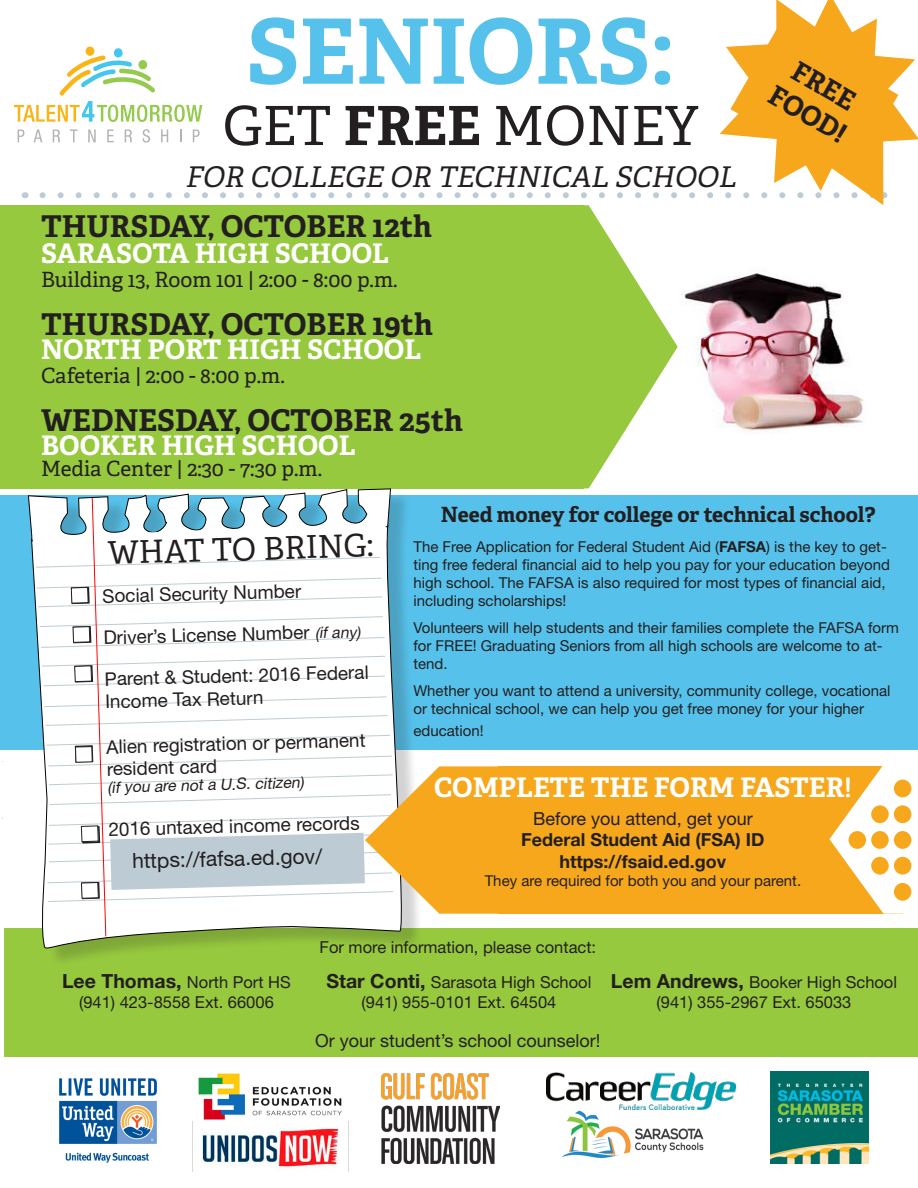
<style>
.page{position:relative;width:918px;height:1188px;background:#fff}
.page>*{position:absolute;margin:0;border:0;box-sizing:border-box;transform-origin:0 0}
.t1{font:700 90px "Adelle";color:#56c2eb}
.t2{font:54px "Adelle";color:#231f20}
.t3{font:31.5px "Adelle";color:#231f20}
.t4{font:700 30px "Adelle";color:#231f20}
.t5{font:italic 28.5px "Adelle";color:#231f20}
.t6{font:700 27px "Adelle";color:#fff}
.t7{font:700 27px/32.4px "Adelle";color:#231f20}
.t8{font:21px "Adelle";color:#231f20}
.t9{font:700 21px "Adelle";letter-spacing:-.005em;color:#231f20}
.t10{font:21px "Helvetica Neue LT Std";color:#231f20}
.t11{font:18.9px/23.1px "Helvetica Neue LT Std";color:#231f20}
.t12{font:18px "Helvetica Neue LT Std";color:#231f20}
.t13{font:700 18px "Helvetica Neue LT Std";color:#231f20}
.t14{font:16.5px "Helvetica Neue LT Std";color:#231f20}
.t15{font:italic 15.75px "Helvetica Neue LT Std";color:#231f20}
.t16{font:15px/18px "Helvetica Neue LT Std";color:#231f20}
.s1{font-weight:700}
.s2{font-weight:600}
.s3{font-weight:700;font-size:19.5px}
</style>
<div class="page">
<img style="left:681px;top:273px;width:182px;height:161px">
<div style="left:0;top:495px;width:918px;height:255px;background:#56c2eb"></div>
<div style="left:4px;top:928px;width:914px;height:129px;background:#96c93e"></div>
<svg style="left:583px;top:205px;width:95px;height:283px;fill:#96c93e"></svg>
<div style="left:0;top:205px;width:583px;height:283px;background:#96c93e"></div>
<div style="left:34px;top:491px;width:390px;height:476px;background:#231f20;opacity:.2"></div>
<svg style="left:34px;top:524px;width:375px;height:435px"></svg>
<svg style="left:392px;top:766px;width:106px;height:148px;background:#f3b039"></svg>
<div style="left:498px;top:766px;width:405px;height:148px;background:#f6a71c"></div>
<svg style="left:829px;top:766px;width:83px;height:148px"></svg>
<div style="left:849px;top:831px;width:17px;height:18px;background:#f6a71c;border-radius:50%"></div>
<div style="left:871px;top:831px;width:18px;height:18px;background:#f6a71c;border-radius:50%"></div>
<div style="left:894px;top:831px;width:17px;height:18px;background:#f6a71c;border-radius:50%"></div>
<div style="left:871px;top:805px;width:18px;height:18px;background:#f6a71c;border-radius:50%"></div>
<div style="left:871px;top:857px;width:18px;height:18px;background:#f6a71c;border-radius:50%"></div>
<div style="left:894px;top:857px;width:17px;height:18px;background:#f6a71c;border-radius:50%"></div>
<div style="left:894px;top:805px;width:17px;height:18px;background:#f6a71c;border-radius:50%"></div>
<div style="left:894px;top:883px;width:17px;height:18px;background:#f6a71c;border-radius:50%"></div>
<div style="left:894px;top:780px;width:17px;height:17px;background:#f6a71c;border-radius:50%"></div>
<svg style="left:14px;top:0;width:904px;height:205px"></svg>
<svg style="left:27px;top:488px;width:365px;height:449px"></svg>
<img style="left:562px;top:1111px;width:142px;height:47px">
<img style="left:59px;top:1078px;width:98px;height:85px">
<img style="left:770px;top:1071px;width:98px;height:93px">
<img style="left:381px;top:1074px;width:119px;height:89px">
<img style="left:546px;top:1073px;width:189px;height:36px">
<img style="left:198px;top:1073px;width:144px;height:47px">
<img style="left:201px;top:1122px;width:148px;height:50px">
<p class="t1" style="left:246px;top:-6px;width:430px">SENIORS:</p>
<p class="t2" style="left:223px;top:93px;width:477px">GET <span class="s1">FREE</span> MONEY</p>
<p class="t5" style="left:185px;top:159px;width:558px">FOR COLLEGE OR TECHNICAL SCHOOL</p>
<p class="t4" style="left:41px;top:207px;width:392px">THURSDAY, OCTOBER 12th</p>
<p class="t6" style="left:41px;top:236px;width:350px">SARASOTA HIGH SCHOOL</p>
<p class="t8" style="left:41px;top:266px;width:358px">Building 13, Room 101 | 2:00 - 8:00 p.m.</p>
<p class="t4" style="left:41px;top:305px;width:393px">THURSDAY, OCTOBER 19th</p>
<p class="t6" style="left:41px;top:332px;width:382px">NORTH PORT HIGH SCHOOL</p>
<p class="t8" style="left:41px;top:362px;width:245px">Cafeteria | 2:00 - 8:00 p.m.</p>
<p class="t4" style="left:41px;top:401px;width:423px">WEDNESDAY, OCTOBER 25th</p>
<p class="t6" style="left:41px;top:428px;width:316px">BOOKER HIGH SCHOOL</p>
<p class="t8" style="left:41px;top:455px;width:283px">Media Center | 2:30 - 7:30 p.m.</p>
<p class="t7" style="left:795px;top:51px;width:86px;rotate:30deg">FREE<br>FOOD!</p>
<p class="t3" style="left:107px;top:534px;width:267px;rotate:-2deg">WHAT TO BRING:</p>
<p class="t11" style="left:102px;top:583px;width:200px;rotate:-1deg">Social Security Number</p>
<p class="t11" style="left:103px;top:625px;width:208px;rotate:-1deg">Driver’s License Number</p>
<p class="t15" style="left:315px;top:624px;width:47px;rotate:-2deg">(if any)</p>
<p class="t11" style="left:104px;top:666px;width:266px;rotate:-1deg">Parent &amp; Student: 2016 Federal<br>Income Tax Return</p>
<p class="t11" style="left:106px;top:734px;width:261px;line-height:22.6px;rotate:-1deg">Alien registration or permanent resident card</p>
<p class="t15" style="left:107px;top:779px;width:198px;rotate:-2deg">(if you are not a U.S. citizen)</p>
<p class="t11" style="left:108px;top:816px;width:253px;rotate:-1deg">2016 untaxed income records</p>
<p class="t10" style="left:132px;top:849px;width:192px;rotate:-2deg">https://fafsa.ed.gov/</p>
<p class="t9" style="left:441px;top:501px;width:436px">Need money for college or technical school?</p>
<p class="t16" style="left:413px;top:537px;width:478px">The Free Application for Federal Student Aid (<span class="s1">FAFSA</span>) is the key to get&shy;ting free federal financial aid to help you pay for your education beyond high school. The FAFSA is also required for most types of financial aid, including scholarships!</p>
<p class="t16" style="left:413px;top:618px;width:487px">Volunteers will help students and their families complete the FAFSA form for FREE! Graduating Seniors from all high schools are welcome to at&shy;tend.</p>
<p class="t16" style="left:413px;top:681px;width:479px">Whether you want to attend a university, community college, vocational or technical school, we can help you get free money for your higher</p>
<p class="t16" style="left:413px;top:721px;width:72px">education!</p>
<p class="t6" style="left:434px;top:770px;width:419px">COMPLETE THE FORM FASTER<span class="s2">!</span></p>
<p class="t12" style="left:533px;top:808px;width:221px">Before you attend, get your</p>
<p class="t13" style="left:521px;top:829px;width:245px">Federal Student Aid (FSA) ID</p>
<p class="t13" style="left:560px;top:850px;width:168px">https://fsaid.ed.gov</p>
<p class="t16" style="left:485px;top:872px;width:318px">They are required for both you and your parent.</p>
<p class="t14" style="left:62px;top:972px;width:230px"><span class="s3">Lee Thomas,</span> North Port HS</p>
<p class="t14" style="left:79px;top:992px;width:196px">(941) 423-8558 Ext. 66006</p>
<p class="t14" style="left:320px;top:937px;width:278px">For more information, please contact:</p>
<p class="t14" style="left:327px;top:972px;width:266px"><span class="s3">Star Conti,</span> Sarasota High School</p>
<p class="t14" style="left:362px;top:992px;width:196px">(941) 955-0101 Ext. 64504</p>
<p class="t12" style="left:315px;top:1029px;width:287px">Or your student’s school counselor!</p>
<p class="t14" style="left:611px;top:972px;width:288px"><span class="s3">Lem Andrews,</span> Booker High School</p>
<p class="t14" style="left:657px;top:992px;width:196px">(941) 355-2967 Ext. 65033</p>
</div>
